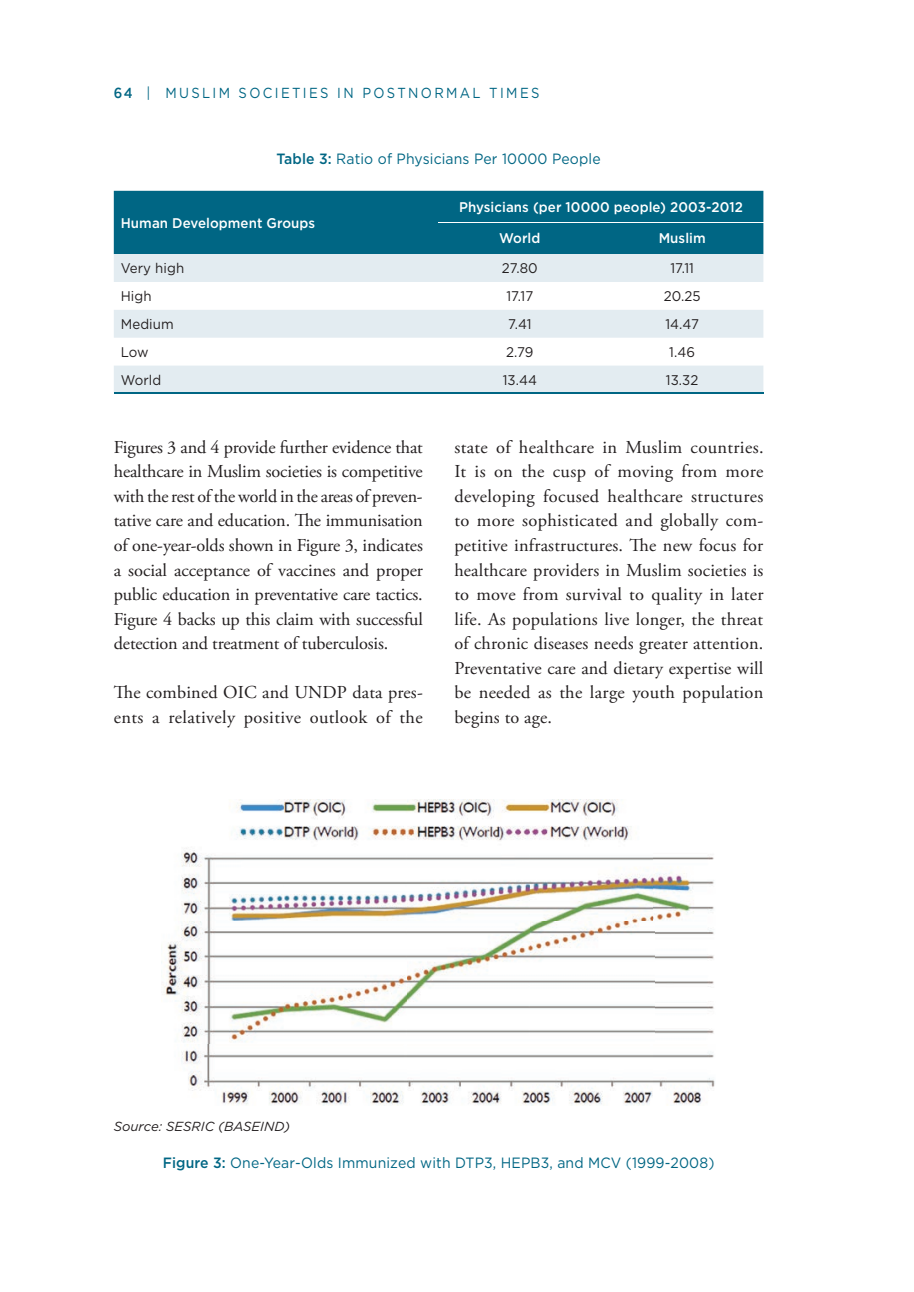
<style>
.page{position:relative;width:914px;height:1292px;background:#fff}
.page>*{position:absolute;margin:0;border:0;box-sizing:border-box;transform-origin:0 0}
.t1{font:18.2px/24.5px "Adobe Garamond Pro";letter-spacing:.01em;color:#231f20;text-align:justify}
.t2{font:14.88px "Gotham";letter-spacing:.01em;color:#006684;scale:.94 1}
.t3{font:14.53px "Gotham";letter-spacing:.18em;color:#006684;scale:.9 1}
.t4{font:14px "Gotham";letter-spacing:.005em;color:#231f20;scale:.95 1}
.t5{font:500 14px "Gotham";letter-spacing:.005em;color:#fff;scale:.95 1}
.t6{font:italic 13.12px "Gotham";color:#231f20}
.s1{font-weight:500}
</style>
<div class="page">
<div style="left:114px;top:191px;width:649px;height:63px;background:#006684"></div>
<svg style="left:114px;top:254px;width:649px;height:139px;fill:#e3ecf1"></svg>
<hr style="left:438px;top:222px;width:163px;height:1px;background:#fff">
<hr style="left:601px;top:222px;width:162px;height:1px;background:#fff">
<hr style="left:114px;top:393px;width:324px;height:1px;background:#006684">
<hr style="left:438px;top:393px;width:163px;height:1px;background:#006684">
<hr style="left:601px;top:393px;width:162px;height:1px;background:#006684">
<img style="left:162px;top:799px;width:553px;height:306px">
<p class="t3" style="left:114px;top:84px;width:474px"><span class="s1">64</span> | MUSLIM SOCIETIES IN POSTNORMAL TIMES</p>
<p class="t2" style="left:276px;top:150px;width:346px"><span class="s1">Table 3:</span> Ratio of Physicians Per 10000 People</p>
<p class="t5" style="left:121px;top:215px;width:206px">Human Development Groups</p>
<p class="t5" style="left:459px;top:199px;width:300px">Physicians (per 10000 people) 2003-2012</p>
<p class="t5" style="left:499px;top:230px;width:45px">World</p>
<p class="t5" style="left:658px;top:230px;width:51px">Muslim</p>
<p class="t4" style="left:121px;top:260px;width:68px">Very high</p>
<p class="t4" style="left:502px;top:260px;width:39px">27.80</p>
<p class="t4" style="left:670px;top:260px;width:26px">17.11</p>
<p class="t4" style="left:121px;top:288px;width:34px">High</p>
<p class="t4" style="left:506px;top:288px;width:30px">17.17</p>
<p class="t4" style="left:663px;top:288px;width:40px">20.25</p>
<p class="t4" style="left:121px;top:316px;width:57px">Medium</p>
<p class="t4" style="left:508px;top:316px;width:26px">7.41</p>
<p class="t4" style="left:665px;top:316px;width:37px">14.47</p>
<p class="t4" style="left:121px;top:344px;width:31px">Low</p>
<p class="t4" style="left:506px;top:344px;width:30px">2.79</p>
<p class="t4" style="left:669px;top:344px;width:29px">1.46</p>
<p class="t4" style="left:121px;top:372px;width:44px">World</p>
<p class="t4" style="left:502px;top:372px;width:38px">13.44</p>
<p class="t4" style="left:666px;top:372px;width:36px">13.32</p>
<p class="t1" style="left:114px;top:435px;width:310px">Figures 3 and 4 provide further evidence that healthcare in Muslim societies is competitive with the rest of the world in the areas of preven&shy;tative care and education.</p>
<p class="t1" style="left:114px;top:509px;width:311px;text-indent:200px">e immunisation of one-year-olds shown in Figure 3, indicates a social acceptance of vaccines and proper public education in preventative care tactics.<br>Figure 4 backs up this claim with successful detection and treatment of tuberculosis.</p>
<p class="t1" style="left:114px;top:680px;width:310px;text-align:right">e combined OIC and UNDP data pres&shy;ents a relatively positive outlook of the</p>
<p class="t1" style="left:454px;top:435px;width:311px">state of healthcare in Muslim countries.<br>It is on the cusp of moving from more developing focused healthcare structures to more sophisticated and globally com&shy;petitive infrastructures.</p>
<p class="t1" style="left:454px;top:533px;width:311px;text-indent:195px">e new focus for healthcare providers in Muslim societies is to move from survival to quality in later life. As populations live longer, the threat of chronic diseases needs greater attention.<br>Preventative care and dietary expertise will be needed as the large youth population begins to age.</p>
<p class="t6" style="left:114px;top:1119px;width:178px">Source: SESRIC (BASEIND)</p>
<p class="t2" style="left:163px;top:1154px;width:588px"><span class="s1">Figure 3:</span> One-Year-Olds Immunized with DTP3, HEPB3, and MCV (1999-2008)</p>
</div>
